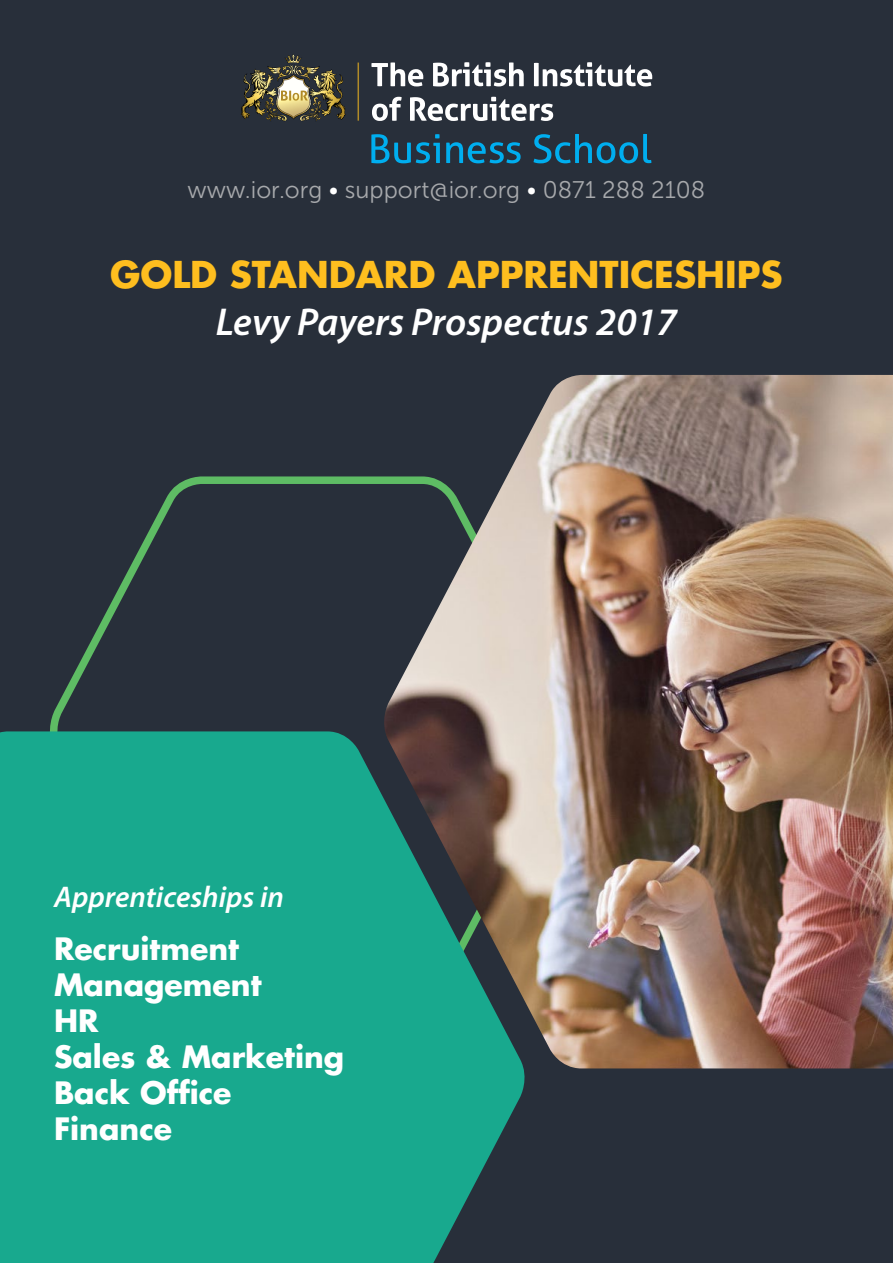
<style>
.page{position:relative;width:893px;height:1263px;background:#282f3a}
.page>*{position:absolute;margin:0;border:0;box-sizing:border-box;transform-origin:0 0}
.t1{font:italic 600 39px "Myriad Pro";color:#fff}
.t2{font:700 36px "Futura";color:#febe1f}
.t3{font:700 30px/36px "Futura";color:#fff}
.t4{font:italic 600 30px "Myriad Pro";color:#fff}
.t5{font:24px "Museo Sans 300";color:#a7a9ac}
.s1{color:#fff}
</style>
<div class="page">
<svg style="left:50px;top:476px;width:329px;height:255px"></svg>
<img style="left:379px;top:375px;width:514px;height:693px">
<svg style="left:0;top:731px;width:530px;height:532px;background:#209c84"></svg>
<hr style="left:358px;top:63px;width:1px;height:58px;background:#b18b28">
<svg style="left:371px;top:62px;width:52px;height:24px"></svg>
<svg style="left:433px;top:62px;width:91px;height:24px"></svg>
<svg style="left:534px;top:62px;width:118px;height:24px"></svg>
<svg style="left:372px;top:97px;width:30px;height:24px"></svg>
<svg style="left:410px;top:97px;width:143px;height:24px"></svg>
<img style="left:241px;top:54px;width:105px;height:67px">
<svg style="left:371px;top:134px;width:69px;height:29px"></svg>
<svg style="left:446px;top:142px;width:75px;height:21px"></svg>
<svg style="left:534px;top:134px;width:117px;height:29px"></svg>
<p class="t5" style="left:188px;top:177px;width:519px">www.ior.org <span class="s1">•</span> support@ior.org <span class="s1">•</span> 0871 288 2108</p>
<p class="t2" style="left:110px;top:249px;width:674px">GOLD STANDARD APPRENTICESHIPS</p>
<h1 class="t1" style="left:216px;top:297px;width:463px">Levy Payers Prospectus 2017</h1>
<p class="t4" style="left:54px;top:878px;width:231px">Apprenticeships in</p>
<p class="t3" style="left:54px;top:930px;width:292px">Recruitment<br>Management<br>HR<br>Sales &amp; Marketing<br>Back Office<br>Finance</p>
</div>
